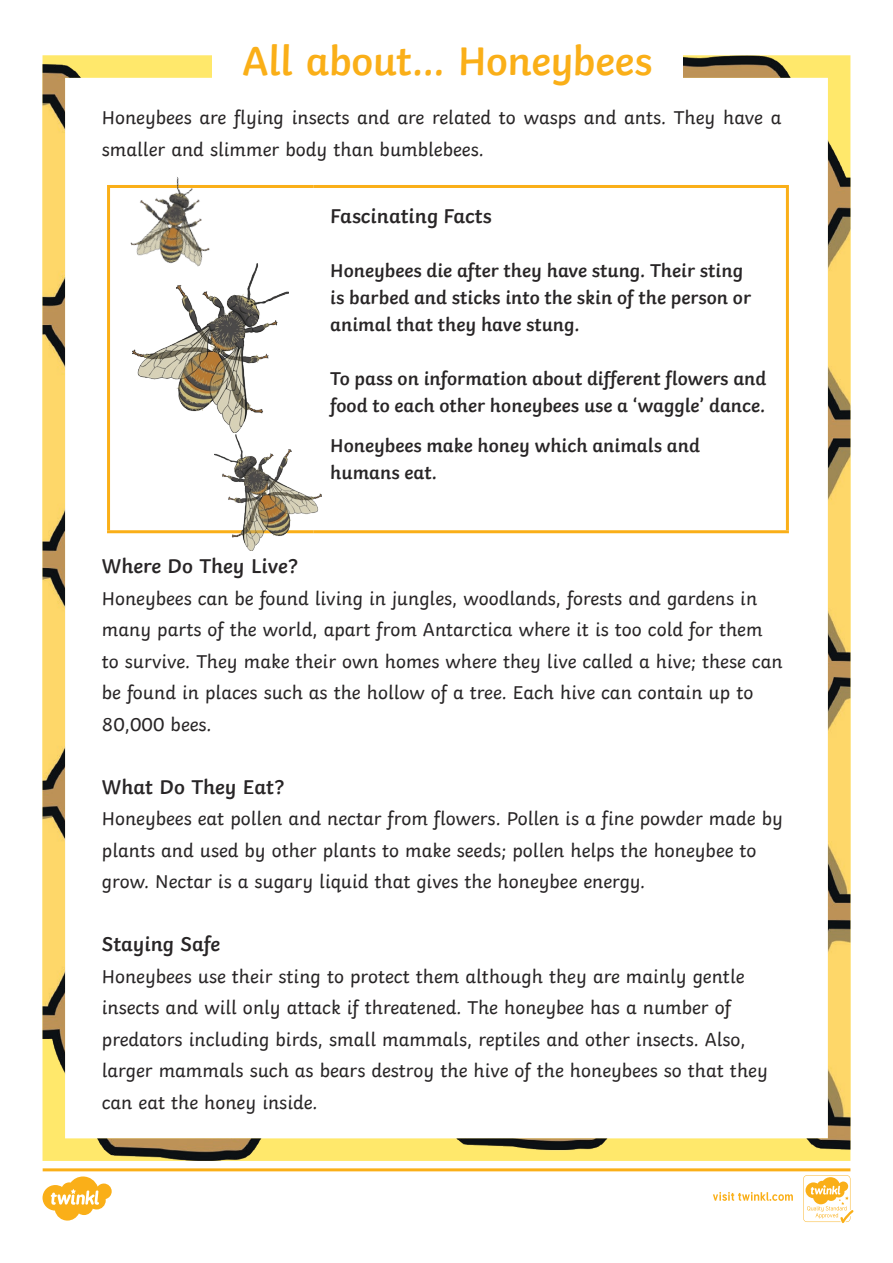
<style>
.page{position:relative;width:893px;height:1263px;background:#fff}
.page>*{position:absolute;margin:0;border:0;box-sizing:border-box;transform-origin:0 0}
.Heading_1{font:600 42px "Twinkl";letter-spacing:-.01em;color:#faaf18}
.KS1_Body_Copy{font:600 21px "Twinkl";color:#282526}
.Bullets{font:600 21px "Twinkl";color:#282526}
.KS1_Body_Copy-2{font:19.5px/31.5px "Twinkl";color:#282526}
.Bullets-2{font:600 19.5px/27px "Twinkl";color:#282526}
</style>
<div class="page">
<img style="left:43px;top:55px;width:807px;height:1106px">
<div style="left:212px;top:26px;width:471px;height:88px;background:#fff"></div>
<hr style="left:107px;top:185px;width:206px;height:3px;background:#faaf18">
<hr style="left:107px;top:188px;width:3px;height:342px;background:#faaf18">
<hr style="left:313px;top:185px;width:476px;height:3px;background:#faaf18">
<hr style="left:786px;top:188px;width:3px;height:342px;background:#faaf18">
<hr style="left:107px;top:530px;width:206px;height:3px;background:#faaf18">
<hr style="left:313px;top:530px;width:476px;height:3px;background:#faaf18">
<div style="left:124px;top:264px;width:174px;height:169px;background:#fff"></div>
<img style="left:133px;top:264px;width:156px;height:169px">
<img style="left:215px;top:435px;width:106px;height:115px">
<img style="left:120px;top:175px;width:101px;height:103px">
<svg style="left:43px;top:1168px;width:810px;height:55px"></svg>
<p class="Heading_1" style="left:242px;top:27px;width:412px">All about... Honeybees</p>
<p class="KS1_Body_Copy-2" style="left:102px;top:100px;width:681px">Honeybees are flying insects and are related to wasps and ants. They have a smaller and slimmer body than bumblebees.</p>
<p class="Bullets" style="left:330px;top:200px;width:163px">Fascinating Facts</p>
<p class="Bullets-2" style="left:330px;top:255px;width:422px">Honeybees die after they have stung. Their sting is barbed and sticks into the skin of the person or animal that they have stung.</p>
<p class="Bullets-2" style="left:330px;top:363px;width:438px">To pass on information about different flowers and food to each other honeybees use a ‘waggle’ dance.</p>
<p class="Bullets-2" style="left:330px;top:430px;width:371px">Honeybees make honey which animals and humans eat.</p>
<p class="KS1_Body_Copy" style="left:102px;top:549px;width:198px">Where Do They Live?</p>
<p class="KS1_Body_Copy-2" style="left:102px;top:581px;width:682px">Honeybees can be found living in jungles, woodlands, forests and gardens in many parts of the world, apart from Antarctica where it is too cold for them to survive. They make their own homes where they live called a hive; these can be found in places such as the hollow of a tree. Each hive can contain up to 80,000 bees.</p>
<p class="KS1_Body_Copy" style="left:102px;top:770px;width:184px">What Do They Eat?</p>
<p class="KS1_Body_Copy-2" style="left:102px;top:801px;width:683px">Honeybees eat pollen and nectar from flowers. Pollen is a fine powder made by plants and used by other plants to make seeds; pollen helps the honeybee to grow. Nectar is a sugary liquid that gives the honeybee energy.</p>
<p class="KS1_Body_Copy" style="left:102px;top:927px;width:120px">Staying Safe</p>
<p class="KS1_Body_Copy-2" style="left:102px;top:959px;width:667px">Honeybees use their sting to protect them although they are mainly gentle insects and will only attack if threatened. The honeybee has a number of predators including birds, small mammals, reptiles and other insects. Also, larger mammals such as bears destroy the hive of the honeybees so that they can eat the honey inside.</p>
</div>
